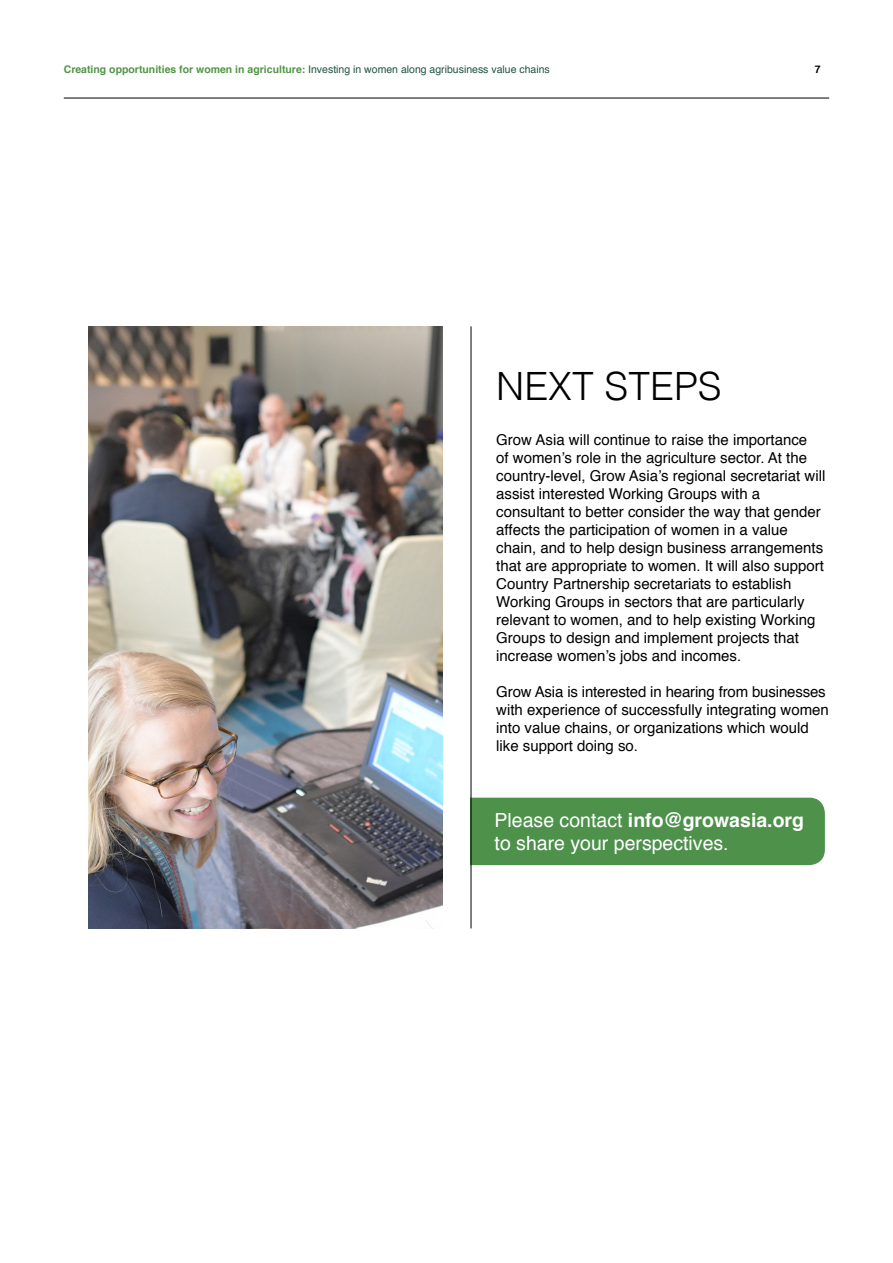
<style>
.page{position:relative;width:893px;height:1263px;background:#fff}
.page>*{position:absolute;margin:0;border:0;box-sizing:border-box;transform-origin:0 0}
.t1{font:300 39px "Helvetica";color:#000}
.t2{font:19.5px/23.4px "Helvetica";color:#fff}
.t3{font:15px/18px "Helvetica";color:#000}
.t4{font:10.5px "Helvetica";color:#215440}
.t5{font:700 10.5px "Helvetica";color:#000}
.s1{font-weight:700;color:#529546}
.s2{font-weight:700}
</style>
<div class="page">
<hr style="left:64px;top:98px;width:765px;height:1px;background:#000">
<div style="left:472px;top:798px;width:353px;height:67px;background:#4d914b"></div>
<hr style="left:471px;top:326px;width:1px;height:602px;background:#000">
<img style="left:89px;top:326px;width:353px;height:602px">
<p class="t4" style="left:64px;top:61px;width:488px"><span class="s1">Creating opportunities for women in agriculture:</span> Investing in women along agribusiness value chains</p>
<p class="t5" style="left:815px;top:60px;width:7px">7</p>
<h1 class="t1" style="left:496px;top:353px;width:227px">NEXT STEPS</h1>
<p class="t3" style="left:496px;top:431px;width:331px">Grow Asia will continue to raise the importance<br>of women’s role in the agriculture sector. At the country-level, Grow Asia’s regional secretariat will assist interested Working Groups with a consultant to better consider the way that gender affects the participation of women in a value chain, and to help design business arrangements that are appropriate to women. It will also support Country Partnership secretariats to establish Working Groups in sectors that are particularly relevant to women, and to help existing Working Groups to design and implement projects that increase women’s jobs and incomes.</p>
<p class="t3" style="left:496px;top:683px;width:334px">Grow Asia is interested in hearing from businesses with experience of successfully integrating women into value chains, or organizations which would like support doing so.</p>
<h2 class="t2" style="left:495px;top:809px;width:311px">Please contact <span class="s2">info@growasia.org </span>to share your perspectives.</h2>
</div>
